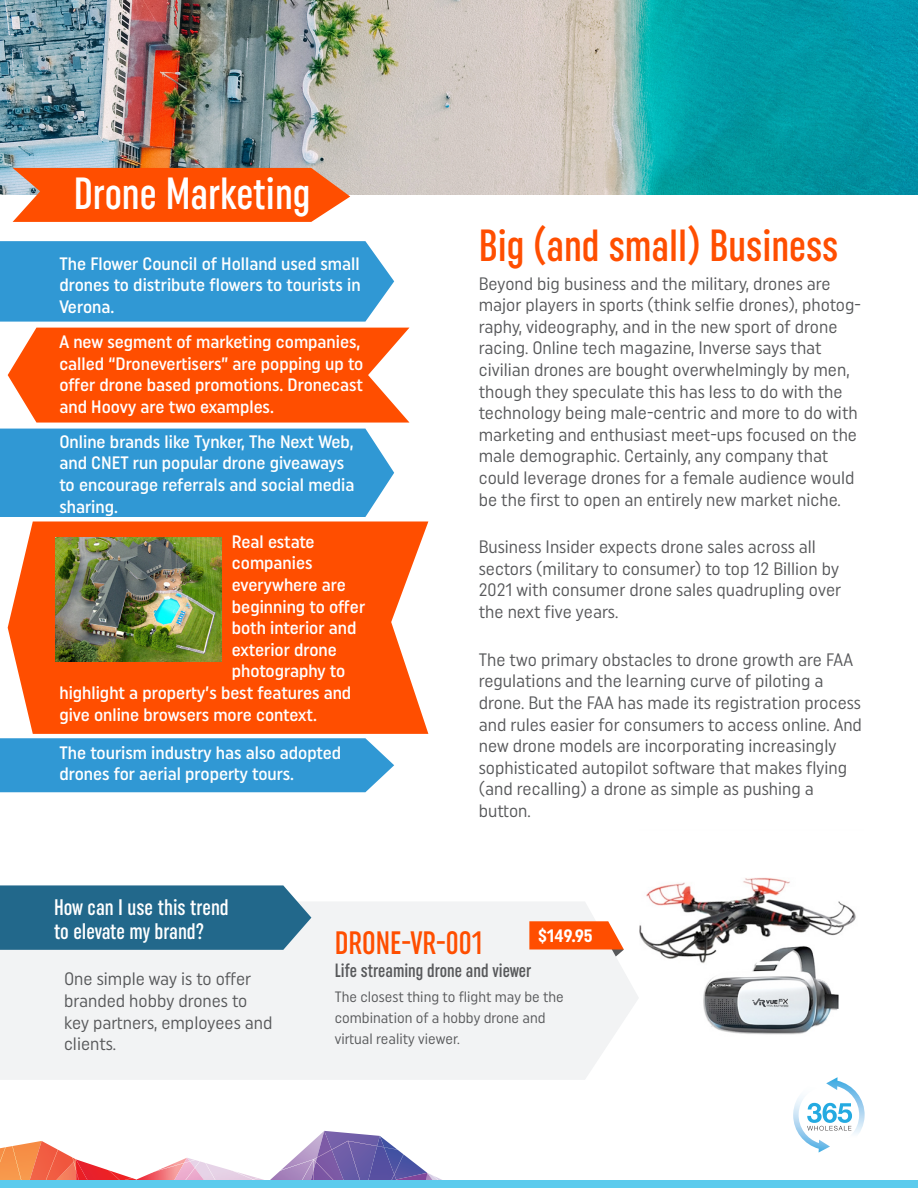
<style>
.page{position:relative;width:918px;height:1188px;background:#fff}
.page>*{position:absolute;margin:0;border:0;box-sizing:border-box;transform-origin:0 0}
.t1{font:500 extra-condensed 45px "Uniform";color:#ff4e00}
.t2{font:500 extra-condensed 45px "Uniform";color:#fff}
.t3{font:500 extra-condensed 32.4px "Uniform";color:#ff4e00}
.t4{font:500 extra-condensed 22.5px/24px "Uniform";color:#fff}
.t5{font:500 extra-condensed 19.2px "Uniform";color:#57585a}
.t6{font:18px/21.6px "Uniform Condensed";color:#57585a}
.t7{font:500 18px/21.6px "Uniform Condensed";color:#fff}
.t8{font:700 18px "Uniform Condensed";color:#fff}
.t9{font:15px/21px "Uniform Condensed";color:#57585a}
</style>
<div class="page">
<img style="left:639px;top:877px;width:217px;height:158px">
<div style="left:0;top:241px;width:394px;height:81px;background:#3098d4"></div>
<svg style="left:8px;top:328px;width:402px;height:95px;background:#ff5e17"></svg>
<div style="left:0;top:429px;width:394px;height:88px;background:#3098d4"></div>
<svg style="left:8px;top:521px;width:420px;height:213px;background:#fe5f19"></svg>
<div style="left:0;top:738px;width:394px;height:54px;background:#3098d4"></div>
<img style="left:0;top:0;width:918px;height:195px">
<div style="left:0;top:902px;width:638px;height:178px;background:#f2f3f4"></div>
<svg style="left:0;top:885px;width:311px;height:65px;background:#2d6f90"></svg>
<svg style="left:0;top:1131px;width:460px;height:50px"></svg>
<div style="left:0;top:1181px;width:918px;height:7px;background:#5ccbed"></div>
<svg style="left:13px;top:168px;width:337px;height:54px;background:#fb5c16"></svg>
<svg style="left:529px;top:921px;width:95px;height:37px"></svg>
<img style="left:830px;top:1077px;width:35px;height:57px">
<img style="left:793px;top:1081px;width:37px;height:72px">
<svg style="left:807px;top:1103px;width:45px;height:28px"></svg>
<img style="left:56px;top:538px;width:165px;height:123px">
<h1 class="t2" style="left:74px;top:167px;width:238px">Drone Marketing</h1>
<p class="t7" style="left:59px;top:252px;width:303px;text-align:justify">The Flower Council of Holland used small drones to distribute flowers to tourists in Verona.</p>
<p class="t7" style="left:59px;top:331px;width:306px">A new segment of marketing companies, called “Dronevertisers” are popping up to offer drone based promotions. Dronecast and Hoovy are two examples.</p>
<p class="t7" style="left:59px;top:430px;width:296px">Online brands like Tynker, The Next Web, and CNET run popular drone giveaways to encourage referrals and social media sharing.</p>
<p class="t7" style="left:232px;top:530px;width:84px">Real estate</p>
<p class="t7" style="left:232px;top:552px;width:82px">companies</p>
<p class="t7" style="left:232px;top:574px;width:115px">everywhere are</p>
<p class="t7" style="left:232px;top:595px;width:135px">beginning to offer</p>
<p class="t7" style="left:232px;top:617px;width:126px">both interior and</p>
<p class="t7" style="left:232px;top:638px;width:107px">exterior drone</p>
<p class="t7" style="left:232px;top:660px;width:115px">photography to</p>
<p class="t7" style="left:59px;top:682px;width:293px">highlight a property’s best features and</p>
<p class="t7" style="left:59px;top:703px;width:259px">give online browsers more context.</p>
<p class="t7" style="left:59px;top:741px;width:283px">The tourism industry has also adopted drones for aerial property tours.</p>
<h1 class="t1" style="left:479px;top:219px;width:361px">Big (and small) Business</h1>
<p class="t6" style="left:479px;top:272px;width:384px">Beyond big business and the military, drones are major players in sports (think selfie drones), photog&shy;raphy, videography, and in the new sport of drone racing. Online tech magazine, Inverse says that civilian drones are bought overwhelmingly by men, though they speculate this has less to do with the technology being male-centric and more to do with marketing and enthusiast meet-ups focused on the male demographic. Certainly, any company that could leverage drones for a female audience would be the first to open an entirely new market niche.</p>
<p class="t6" style="left:479px;top:536px;width:364px">Business Insider expects drone sales across all sectors (military to consumer) to top 12 Billion by 2021 with consumer drone sales quadrupling over the next five years.</p>
<p class="t6" style="left:479px;top:648px;width:385px">The two primary obstacles to drone growth are FAA regulations and the learning curve of piloting a drone. But the FAA has made its registration process and rules easier for consumers to access online. And new drone models are incorporating increasingly sophisticated autopilot software that makes flying (and recalling) a drone as simple as pushing a button.</p>
<p class="t4" style="left:54px;top:895px;width:176px">How can I use this trend to elevate my brand?</p>
<p class="t6" style="left:64px;top:968px;width:210px">One simple way is to offer branded hobby drones to key partners, employees and clients.</p>
<p class="t8" style="left:538px;top:925px;width:56px">$149.95</p>
<h2 class="t3" style="left:335px;top:924px;width:149px">DRONE-VR-001</h2>
<p class="t5" style="left:335px;top:960px;width:198px">Life streaming drone and viewer</p>
<p class="t9" style="left:335px;top:986px;width:231px">The closest thing to flight may be the combination of a hobby drone and virtual reality viewer.</p>
</div>
